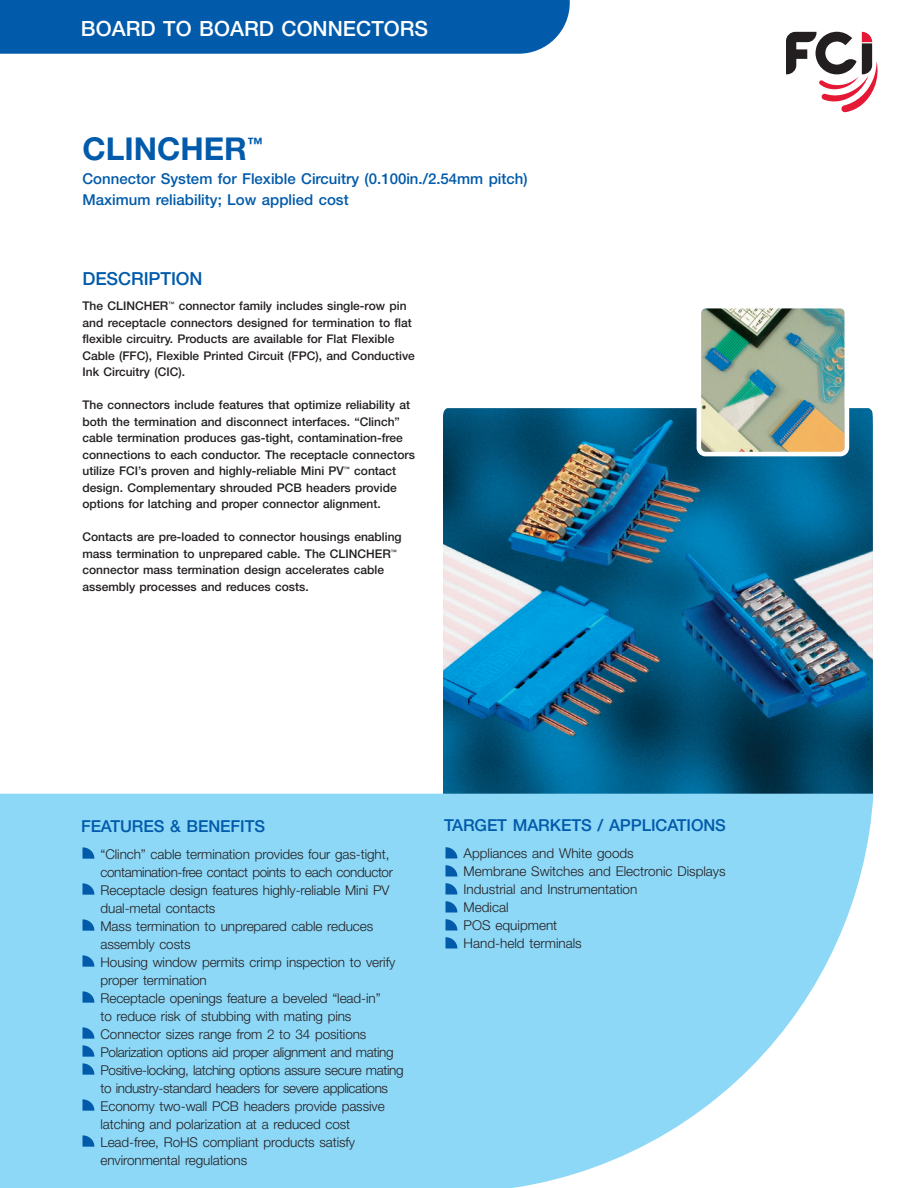
<style>
.page{position:relative;width:918px;height:1188px;background:#fff}
.page>*{position:absolute;margin:0;border:0;box-sizing:border-box;transform-origin:0 0}
.t1{font:700 31.5px "Helvetica Neue";color:#015aaa}
.t2{font:500 21px "Helvetica Neue";color:#fff}
.t3{font:500 18px "Helvetica Neue";letter-spacing:-.005em;color:#015aaa}
.t4{font:500 16.5px "Helvetica Neue";letter-spacing:-.005em;color:#015aaa}
.t5{font:500 15px/21px "Helvetica Neue";color:#015aaa}
.t6{font:300 13.5px/18px "Helvetica Neue";letter-spacing:-.005em;color:#231f20}
.t7{font:500 12px/16.5px "Helvetica Neue";color:#231f20}
</style>
<div class="page">
<div style="left:0;top:0;width:570px;height:54px;background:#015aaa"></div>
<img style="left:443px;top:408px;width:430px;height:386px">
<svg style="left:0;top:794px;width:873px;height:394px;background:#98dbf7"></svg>
<svg style="left:786px;top:32px;width:92px;height:80px"></svg>
<img style="left:697px;top:308px;width:152px;height:148px">
<svg style="left:446px;top:937px;width:11px;height:11px"></svg>
<svg style="left:446px;top:919px;width:11px;height:11px"></svg>
<svg style="left:446px;top:901px;width:11px;height:11px"></svg>
<svg style="left:446px;top:883px;width:11px;height:11px"></svg>
<svg style="left:446px;top:865px;width:11px;height:11px"></svg>
<svg style="left:446px;top:847px;width:11px;height:11px"></svg>
<svg style="left:82px;top:1135px;width:12px;height:12px"></svg>
<svg style="left:82px;top:1099px;width:12px;height:12px"></svg>
<svg style="left:82px;top:1063px;width:12px;height:12px"></svg>
<svg style="left:82px;top:1045px;width:12px;height:12px"></svg>
<svg style="left:82px;top:1027px;width:12px;height:12px"></svg>
<svg style="left:82px;top:991px;width:12px;height:12px"></svg>
<svg style="left:82px;top:955px;width:12px;height:12px"></svg>
<svg style="left:82px;top:919px;width:12px;height:12px"></svg>
<svg style="left:82px;top:883px;width:12px;height:12px"></svg>
<svg style="left:82px;top:847px;width:12px;height:12px"></svg>
<h2 class="t2" style="left:81px;top:21px;width:349px">BOARD TO BOARD CONNECTORS</h2>
<h1 class="t1" style="left:83px;top:138px;width:182px">CLINCHER<sup>™</sup></h1>
<p class="t5" style="left:82px;top:170px;width:447px">Connector System for Flexible Circuitry (0.100in./2.54mm pitch)<br>Maximum reliability; Low applied cost</p>
<h3 class="t3" style="left:83px;top:272px;width:121px">DESCRIPTION</h3>
<p class="t7" style="left:83px;top:299px;width:334px">The CLINCHER<sup>™</sup> connector family includes single-row pin and receptacle connectors designed for termination to flat flexible circuitry. Products are available for Flat Flexible Cable (FFC), Flexible Printed Circuit (FPC), and Conductive Ink Circuitry (CIC).</p>
<p class="t7" style="left:83px;top:398px;width:334px">The connectors include features that optimize reliability at both the termination and disconnect interfaces. “Clinch” cable termination produces gas-tight, contamination-free connections to each conductor. The receptacle connectors utilize FCI’s proven and highly-reliable Mini PV<sup>™</sup> contact design. Complementary shrouded PCB headers provide options for latching and proper connector alignment.</p>
<p class="t7" style="left:83px;top:530px;width:321px">Contacts are pre-loaded to connector housings enabling mass termination to unprepared cable. The CLINCHER<sup>™ </sup>connector mass termination design accelerates cable assembly processes and reduces costs.</p>
<p class="t4" style="left:81px;top:820px;width:186px">FEATURES &amp; BENEFITS</p>
<p class="t6" style="left:100px;top:846px;width:305px">“Clinch” cable termination provides four gas-tight, contamination-free contact points to each conductor Receptacle design features highly-reliable Mini PV dual-metal contacts<br>Mass termination to unprepared cable reduces assembly costs<br>Housing window permits crimp inspection to verify proper termination<br>Receptacle openings feature a beveled “lead-in”<br>to reduce risk of stubbing with mating pins Connector sizes range from 2 to 34 positions Polarization options aid proper alignment and mating Positive-locking, latching options assure secure mating to industry-standard headers for severe applications Economy two-wall PCB headers provide passive latching and polarization at a reduced cost Lead-free, RoHS compliant products satisfy environmental regulations</p>
<p class="t4" style="left:444px;top:820px;width:283px">TARGET MARKETS / APPLICATIONS</p>
<p class="t6" style="left:464px;top:846px;width:264px">Appliances and White goods<br>Membrane Switches and Electronic Displays<br>Industrial and Instrumentation<br>Medical<br>POS equipment<br>Hand-held terminals</p>
</div>
